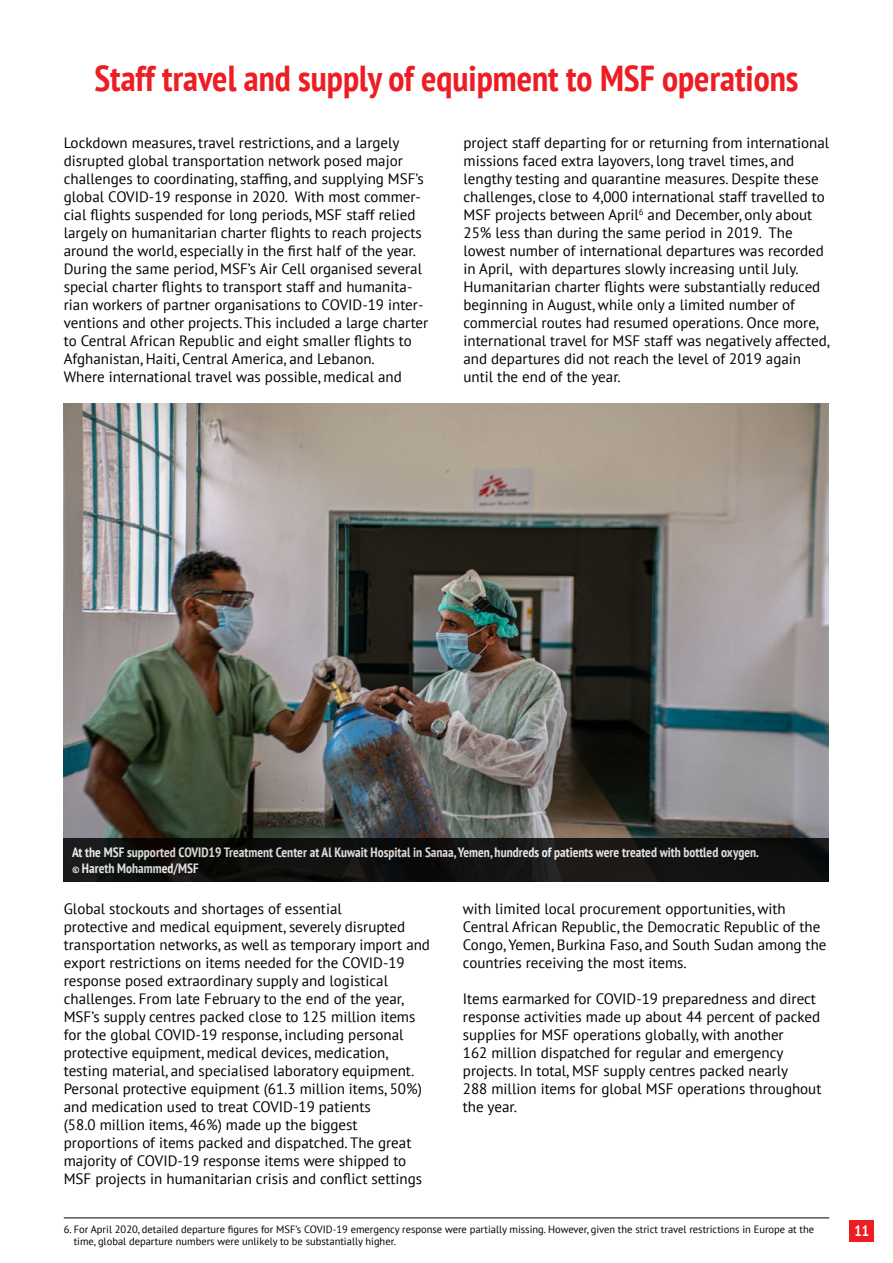
<style>
.page{position:relative;width:893px;height:1263px;background:#fff}
.page>*{position:absolute;margin:0;border:0;box-sizing:border-box;transform-origin:0 0}
.t1{font:700 condensed 36px "PT Sans";color:#ed1d24}
.t2{font:15px/18px "PT Sans";color:#000}
.t3{font:700 condensed 15px "PT Sans";color:#fff}
.t4{font:700 condensed 13.5px/16.2px "PT Sans";color:#fff}
.t5{font:10.5px/12.6px "PT Sans";color:#000}
.s1{font-size:10.5px}
</style>
<div class="page">
<div style="left:849px;top:1220px;width:25px;height:22px;background:#ed1d24"></div>
<img style="left:64px;top:404px;width:765px;height:434px">
<svg style="left:64px;top:838px;width:765px;height:44px;background:#111110"></svg>
<hr style="left:64px;top:1217px;width:765px;height:1px;background:#000">
<h1 class="t1" style="left:94px;top:54px;width:705px">Staff travel and supply of equipment to MSF operations</h1>
<p class="t2" style="left:64px;top:134px;width:366px">Lockdown measures, travel restrictions, and a largely disrupted global transportation network posed major challenges to coordinating, staffing, and supplying MSF’s global COVID-19 response in 2020. With most commer&shy;cial flights suspended for long periods, MSF staff relied largely on humanitarian charter flights to reach projects around the world, especially in the first half of the year.<br>During the same period, MSF’s Air Cell organised several special charter flights to transport staff and humanita&shy;rian workers of partner organisations to COVID-19 inter&shy;ventions and other projects. This included a large charter to Central African Republic and eight smaller flights to Afghanistan, Haiti, Central America, and Lebanon.<br>Where international travel was possible, medical and</p>
<p class="t2" style="left:463px;top:134px;width:368px">project staff departing for or returning from international missions faced extra layovers, long travel times, and lengthy testing and quarantine measures. Despite these challenges, close to 4,000 international staff travelled to MSF projects between April<sup>6</sup> and December, only about 25% less than during the same period in 2019. The lowest number of international departures was recorded in April, with departures slowly increasing until July.<br>Humanitarian charter flights were substantially reduced beginning in August, while only a limited number of commercial routes had resumed operations. Once more, international travel for MSF staff was negatively affected, and departures did not reach the level of 2019 again until the end of the year.</p>
<p class="t4" style="left:72px;top:844px;width:688px">At the MSF supported COVID19 Treatment Center at Al Kuwait Hospital in Sanaa, Yemen, hundreds of patients were treated with bottled oxygen. <span class="s1">©</span> Hareth Mohammed/MSF</p>
<p class="t2" style="left:64px;top:900px;width:368px">Global stockouts and shortages of essential<br>protective and medical equipment, severely disrupted transportation networks, as well as temporary import and export restrictions on items needed for the COVID-19 response posed extraordinary supply and logistical challenges. From late February to the end of the year, MSF’s supply centres packed close to 125 million items for the global COVID-19 response, including personal protective equipment, medical devices, medication, testing material, and specialised laboratory equipment.<br>Personal protective equipment (61.3 million items, 50%) and medication used to treat COVID-19 patients<br>(58.0 million items, 46%) made up the biggest proportions of items packed and dispatched. The great majority of COVID-19 response items were shipped to MSF projects in humanitarian crisis and conflict settings</p>
<p class="t2" style="left:463px;top:900px;width:365px">with limited local procurement opportunities, with Central African Republic, the Democratic Republic of the Congo, Yemen, Burkina Faso, and South Sudan among the countries receiving the most items.</p>
<p class="t2" style="left:463px;top:990px;width:360px">Items earmarked for COVID-19 preparedness and direct response activities made up about 44 percent of packed supplies for MSF operations globally, with another<br>162 million dispatched for regular and emergency projects. In total, MSF supply centres packed nearly<br>288 million items for global MSF operations throughout the year.</p>
<p class="t5" style="left:74px;top:1222px;width:742px;text-indent:-10px">6. For April 2020, detailed departure figures for MSF’s COVID-19 emergency response were partially missing. However, given the strict travel restrictions in Europe at the time, global departure numbers were unlikely to be substantially higher.</p>
<p class="t3" style="left:854px;top:1221px;width:16px">11</p>
</div>
